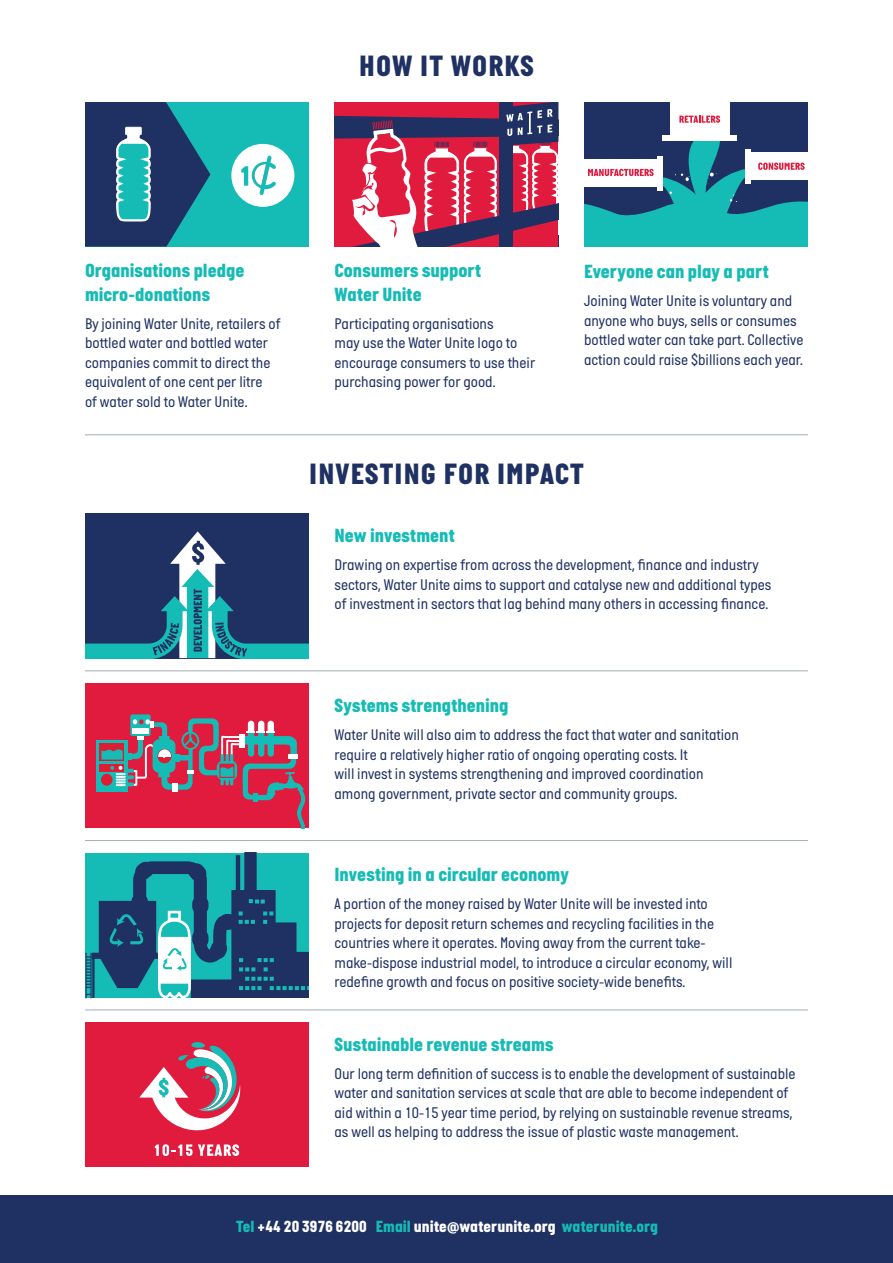
<style>
.page{position:relative;width:893px;height:1263px;background:#fff}
.page>*{position:absolute;margin:0;border:0;box-sizing:border-box;transform-origin:0 0}
.t1{font:800 30px "Italian Plate No 2";letter-spacing:.04em;color:#1f3162}
.t2{font:800 19.5px/23.4px "Italian Plate No 2";color:#15bbb5}
.t3{font:800 16.5px "Italian Plate No 2";letter-spacing:.005em;color:#fff}
.t4{font:15.75px/19.5px "Italian Plate No 2";color:#1f3162}
.s1{color:#15bbb5}
</style>
<div class="page">
<div style="left:0;top:1195px;width:893px;height:68px;background:#1f3162"></div>
<div style="left:85px;top:102px;width:224px;height:145px;background:#15bbb5"></div>
<svg style="left:85px;top:102px;width:125px;height:145px"></svg>
<svg style="left:231px;top:144px;width:63px;height:63px"></svg>
<svg style="left:334px;top:102px;width:224px;height:145px;background:#ae4466"></svg>
<div style="left:584px;top:102px;width:224px;height:145px;background:#1f3162"></div>
<div style="left:671px;top:102px;width:59px;height:36px;background:#fff"></div>
<svg style="left:584px;top:115px;width:224px;height:132px"></svg>
<div style="left:85px;top:513px;width:224px;height:145px;background:#1f3162"></div>
<svg style="left:85px;top:531px;width:224px;height:127px"></svg>
<div style="left:85px;top:683px;width:224px;height:145px;background:#e11b3e"></div>
<div style="left:130px;top:714px;width:21px;height:22px;background:#15bbb5;border-radius:2px"></div>
<div style="left:96px;top:740px;width:32px;height:51px;background:linear-gradient(to bottom,#15bbb5,#15bbb5)"></div>
<div style="left:100px;top:764px;width:24px;height:8px;background:#de1d33"></div>
<div style="left:100px;top:744px;width:24px;height:17px;background:#de1d33"></div>
<svg style="left:101px;top:718px;width:205px;height:110px"></svg>
<svg style="left:86px;top:853px;width:223px;height:145px;background:#267d92"></svg>
<hr style="left:85px;top:670px;width:723px;height:1px;background:#a3aeb2">
<hr style="left:85px;top:434px;width:723px;height:1px;background:#a3aeb2">
<hr style="left:85px;top:840px;width:723px;height:1px;background:#a3aeb2">
<hr style="left:85px;top:1009px;width:723px;height:1px;background:#a3aeb2">
<div style="left:85px;top:1022px;width:224px;height:145px;background:#e11b3e"></div>
<svg style="left:139px;top:1042px;width:101px;height:88px"></svg>
<svg style="left:155px;top:1144px;width:84px;height:12px"></svg>
<h1 class="t1" style="left:359px;top:49px;width:176px">HOW IT WORKS</h1>
<p class="t2" style="left:85px;top:259px;width:161px">Organisations pledge micro-donations</p>
<p class="t4" style="left:85px;top:313px;width:197px">By joining Water Unite, retailers of bottled water and bottled water companies commit to direct the equivalent of one cent per litre<br>of water sold to Water Unite.</p>
<p class="t2" style="left:334px;top:259px;width:148px">Consumers support<br>Water Unite</p>
<p class="t4" style="left:334px;top:313px;width:202px">Participating organisations<br>may use the Water Unite logo to encourage consumers to use their purchasing power for good.</p>
<p class="t2" style="left:584px;top:260px;width:186px">Everyone can play a part</p>
<p class="t4" style="left:584px;top:291px;width:221px">Joining Water Unite is voluntary and anyone who buys, sells or consumes bottled water can take part. Collective action could raise $billions each year.</p>
<h1 class="t1" style="left:309px;top:458px;width:276px">INVESTING FOR IMPACT</h1>
<p class="t2" style="left:334px;top:523px;width:122px">New investment</p>
<p class="t4" style="left:334px;top:555px;width:438px">Drawing on expertise from across the development, finance and industry sectors, Water Unite aims to support and catalyse new and additional types of investment in sectors that lag behind many others in accessing finance.</p>
<p class="t2" style="left:334px;top:694px;width:175px">Systems strengthening</p>
<p class="t4" style="left:334px;top:725px;width:406px">Water Unite will also aim to address the fact that water and sanitation require a relatively higher ratio of ongoing operating costs. It<br>will invest in systems strengthening and improved coordination among government, private sector and community groups.</p>
<p class="t2" style="left:334px;top:863px;width:236px">Investing in a circular economy</p>
<p class="t4" style="left:334px;top:894px;width:399px">A portion of the money raised by Water Unite will be invested into projects for deposit return schemes and recycling facilities in the countries where it operates. Moving away from the current take&shy;make-dispose industrial model, to introduce a circular economy, will redefine growth and focus on positive society-wide benefits.</p>
<p class="t2" style="left:334px;top:1032px;width:220px">Sustainable revenue streams</p>
<p class="t4" style="left:334px;top:1063px;width:463px">Our long term definition of success is to enable the development of sustainable water and sanitation services at scale that are able to become independent of aid within a 10-15 year time period, by relying on sustainable revenue streams, as well as helping to address the issue of plastic waste management.</p>
<p class="t3" style="left:236px;top:1217px;width:423px"><span class="s1">Tel</span> +44 20 3976 6200 <span class="s1">Email</span> unite@waterunite.org <span class="s1">waterunite.org</span></p>
</div>
